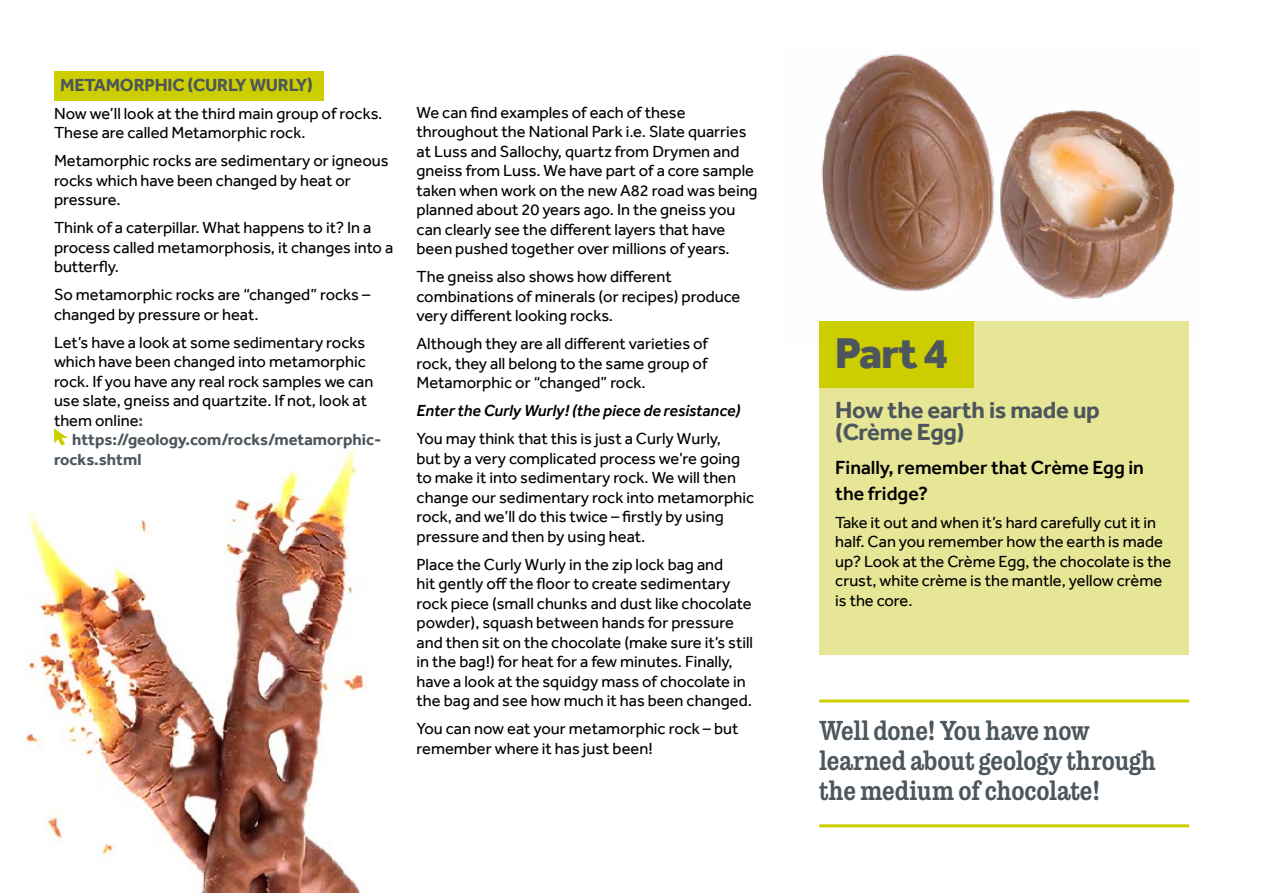
<style>
.page{position:relative;width:1263px;height:893px;background:#fff}
.page>*{position:absolute;margin:0;border:0;box-sizing:border-box;transform-origin:0 0}
.t1{font:800 44.25px "Effra";color:#4c565c}
.t2{font:500 25.5px/30px "Trevor";letter-spacing:-.005em;color:#4c565c}
.t3{font:700 24px/22.5px "Effra";letter-spacing:-.01em;color:#4c565c}
.t4{font:500 19.5px/25.5px "Effra";color:#000}
.t5{font:700 18px "Effra";letter-spacing:-.01em;color:#4c565c}
.t6{font:16.5px/19.5px "Effra";color:#000}
.t7{font:700 16.5px/19.5px "Effra";color:#4c565c}
.t8{font:italic 500 16.5px "Effra";color:#000}
.s1{font-weight:700;color:#4c565c}
</style>
<div class="page">
<img style="left:27px;top:449px;width:341px;height:444px">
<img style="left:821px;top:54px;width:355px;height:246px">
<hr style="left:819px;top:699px;width:370px;height:3px;background:#cdce00">
<hr style="left:819px;top:824px;width:370px;height:3px;background:#cdce00">
<div style="left:54px;top:71px;width:270px;height:30px;background:#cdce00"></div>
<svg style="left:54px;top:428px;width:14px;height:17px"></svg>
<div style="left:819px;top:321px;width:370px;height:334px;background:#e7e697"></div>
<div style="left:819px;top:321px;width:155px;height:67px;background:#cdce00"></div>
<p class="t5" style="left:60px;top:74px;width:254px">METAMORPHIC (CURLY WURLY)</p>
<p class="t6" style="left:54px;top:103px;width:330px">Now we’ll look at the third main group of rocks.<br>These are called Metamorphic rock.</p>
<p class="t6" style="left:54px;top:151px;width:336px">Metamorphic rocks are sedimentary or igneous rocks which have been changed by heat or pressure.</p>
<p class="t6" style="left:54px;top:218px;width:341px">Think of a caterpillar. What happens to it? In a process called metamorphosis, it changes into a butterfly.</p>
<p class="t6" style="left:54px;top:285px;width:318px">So metamorphic rocks are “changed” rocks – changed by pressure or heat.</p>
<p class="t6" style="left:54px;top:332px;width:321px">Let’s have a look at some sedimentary rocks which have been changed into metamorphic rock. If you have any real rock samples we can use slate, gneiss and quartzite. If not, look at them online<span class="s1">:</span></p>
<p class="t7" style="left:54px;top:430px;width:329px;text-indent:18px">https://geology.com/rocks/metamorphic&shy;rocks.shtml</p>
<p class="t6" style="left:417px;top:102px;width:343px">We can find examples of each of these throughout the National Park i.e. Slate quarries at Luss and Sallochy, quartz from Drymen and gneiss from Luss. We have part of a core sample taken when work on the new A82 road was being planned about 20 years ago. In the gneiss you can clearly see the different layers that have been pushed together over millions of years.</p>
<p class="t6" style="left:417px;top:267px;width:325px">The gneiss also shows how different combinations of minerals (or recipes) produce very different looking rocks.</p>
<p class="t6" style="left:417px;top:334px;width:293px;text-align:justify">Although they are all different varieties of rock, they all belong to the same group of Metamorphic or “changed” rock.</p>
<p class="t8" style="left:417px;top:401px;width:325px">Enter the Curly Wurly! (the piece de resistance)</p>
<p class="t6" style="left:417px;top:429px;width:339px">You may think that this is just a Curly Wurly,<br>but by a very complicated process we’re going to make it into sedimentary rock. We will then change our sedimentary rock into metamorphic rock, and we’ll do this twice – firstly by using pressure and then by using heat.</p>
<p class="t6" style="left:417px;top:554px;width:338px">Place the Curly Wurly in the zip lock bag and<br>hit gently off the floor to create sedimentary rock piece (small chunks and dust like chocolate powder), squash between hands for pressure and then sit on the chocolate (make sure it’s still in the bag!) for heat for a few minutes. Finally, have a look at the squidgy mass of chocolate in the bag and see how much it has been changed.</p>
<p class="t6" style="left:417px;top:719px;width:323px">You can now eat your metamorphic rock – but remember where it has just been!</p>
<h1 class="t1" style="left:835px;top:327px;width:115px">Part 4</h1>
<h3 class="t3" style="left:835px;top:398px;width:266px">How the earth is made up (Crème Egg)</h3>
<p class="t4" style="left:835px;top:455px;width:310px">Finally, remember that Crème Egg in the fridge?</p>
<p class="t6" style="left:835px;top:512px;width:338px">Take it out and when it’s hard carefully cut it in half. Can you remember how the earth is made up? Look at the Crème Egg, the chocolate is the crust, white crème is the mantle, yellow crème is the core.</p>
<h2 class="t2" style="left:819px;top:715px;width:338px">Well done! You have now learned about geology through the medium of chocolate!</h2>
</div>
